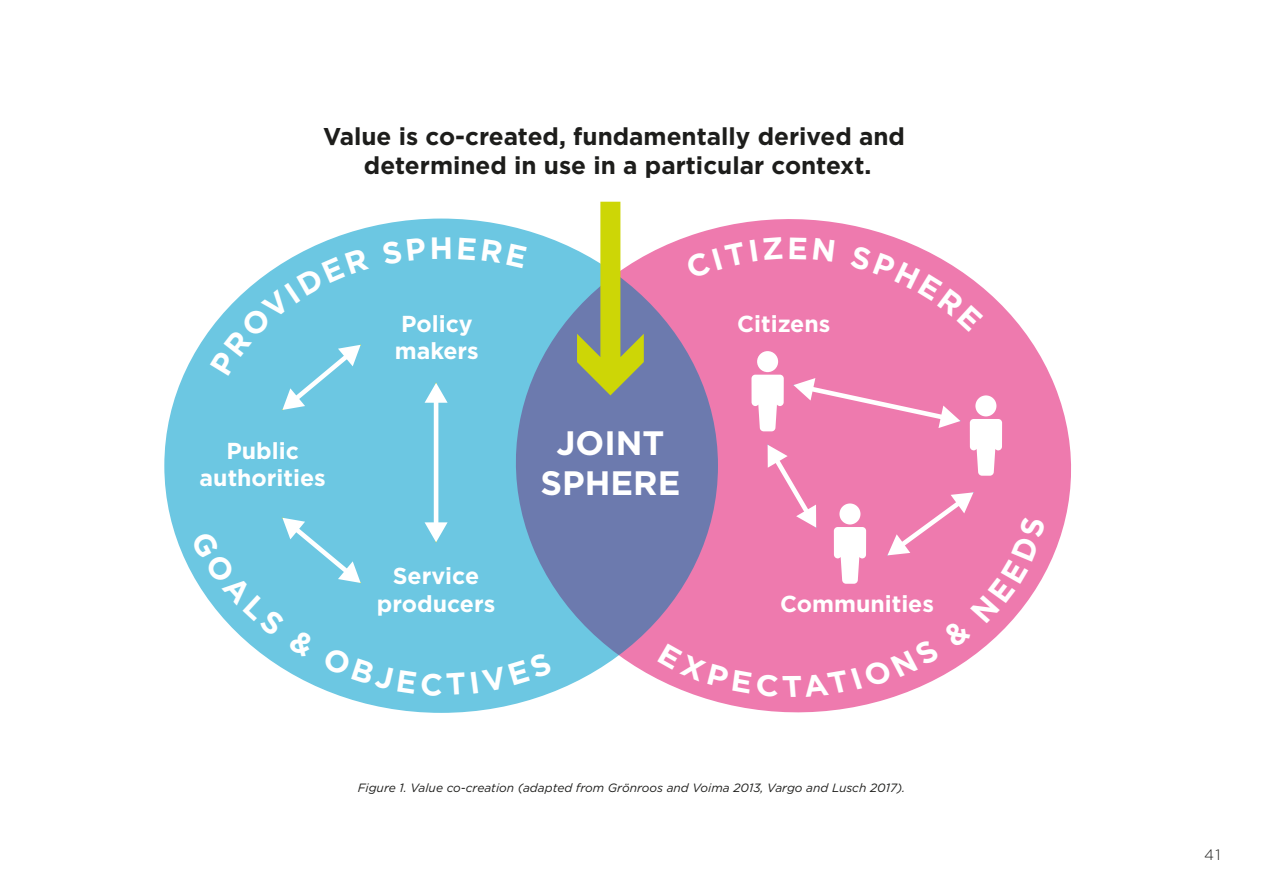
<style>
.page{position:relative;width:1263px;height:893px;background:#fff}
.page>*{position:absolute;margin:0;border:0;box-sizing:border-box;transform-origin:0 0}
.t1{font:700 33.9px/40.7px "Gotham";color:#fff;text-align:center}
.t2{font:700 30.75px "Gotham";color:#fff}
.t3{font:700 30px "Gotham";color:#fff;scale:1.05 1}
.t4{font:700 24.3px/29.1px "Gotham";color:#1d1d1b;text-align:center}
.t5{font:700 23.1px/27.8px "Gotham";color:#fff;text-align:center}
.t6{font:300 15px "Gotham";color:#1d1d1b}
.kuvateksti{font:italic 12px "Gotham";color:#1d1d1b}
</style>
<div class="page">
<svg style="left:480px;top:201px;width:591px;height:512px"></svg>
<svg style="left:164px;top:219px;width:554px;height:494px;background:#6cafd2"></svg>
<div style="left:757px;top:351px;width:21px;height:21px;background:#fff;border-radius:50%"></div>
<svg style="left:577px;top:202px;width:67px;height:193px"></svg>
<hr style="left:434px;top:399px;width:4px;height:127px;background:#fff">
<svg style="left:425px;top:383px;width:23px;height:20px"></svg>
<svg style="left:210px;top:248px;width:159px;height:162px"></svg>
<svg style="left:382px;top:238px;width:44px;height:27px"></svg>
<svg style="left:458px;top:237px;width:18px;height:23px"></svg>
<svg style="left:482px;top:239px;width:45px;height:29px"></svg>
<svg style="left:191px;top:518px;width:361px;height:178px;background:#7ecce4"></svg>
<div style="left:685px;top:240px;width:72px;height:39px;background:#ee7aae"></div>
<svg style="left:763px;top:238px;width:20px;height:22px"></svg>
<svg style="left:790px;top:237px;width:17px;height:22px"></svg>
<svg style="left:813px;top:238px;width:22px;height:24px"></svg>
<svg style="left:850px;top:245px;width:133px;height:87px;background:#ef89b7"></svg>
<svg style="left:657px;top:375px;width:388px;height:322px;background:#e389b7"></svg>
<p class="t4" style="left:323px;top:122px;width:583px">Value is co-created, fundamentally derived and determined in use in a particular context.</p>
<p class="t5" style="left:200px;top:437px;width:128px">Public authorities</p>
<p class="t2" style="left:430px;top:227px;width:25px">H</p>
<p class="t5" style="left:395px;top:309px;width:86px;text-align:left">Policy makers</p>
<p class="t5" style="left:377px;top:562px;width:120px">Service producers</p>
<p class="t1" style="left:540px;top:422px;width:141px">JOINT<br>SPHERE</p>
<p class="t5" style="left:737px;top:310px;width:95px">Citizens</p>
<p class="t5" style="left:780px;top:590px;width:155px">Communities</p>
<p class="t3" style="left:783px;top:666px;width:24px">T</p>
<p class="kuvateksti" style="left:358px;top:780px;width:549px">Figure 1. Value co-creation (adapted from Grönroos and Voima 2013, Vargo and Lusch 2017).</p>
<p class="t6" style="left:1204px;top:845px;width:18px">41</p>
</div>
